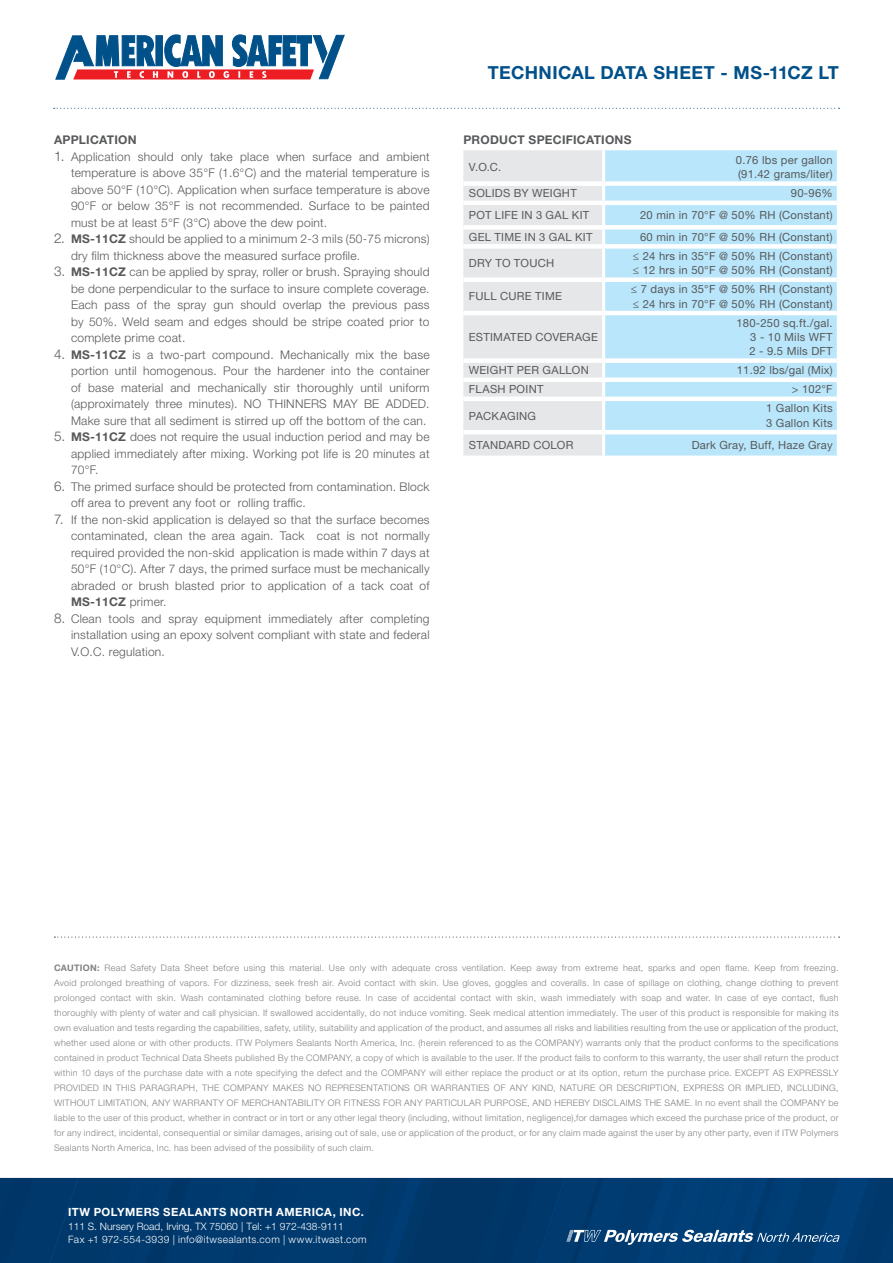
<style>
.page{position:relative;width:893px;height:1263px;background:#fff}
.page>*{position:absolute;margin:0;border:0;box-sizing:border-box;transform-origin:0 0}
.t1{font:700 18px "Helvetica Neue LT Std";letter-spacing:.02em;color:#005089}
.t2{font:300 12px/16.5px "Helvetica Neue LT Std";letter-spacing:.02em;color:#58595b;text-align:justify}
.t3{font:700 12px "Helvetica Neue LT Std";letter-spacing:.02em;color:#58595b}
.t4{font:11.25px/14.2px "Helvetica Neue LT Std";letter-spacing:.02em;color:#58595b}
.t5{font:700 11.25px "Helvetica Neue LT Std";letter-spacing:.04em;color:#fff}
.t6{font:300 10.2px/13.5px "Helvetica Neue LT Std";letter-spacing:.005em;color:#fff}
.t7{font:300 9px/15px "Helvetica Neue LT Std";letter-spacing:.035em;color:#808285;text-align:justify}
.s1{font-size:13.5px}
.s2{font-weight:700}
</style>
<div class="page">
<img style="left:0;top:1178px;width:893px;height:85px">
<svg style="left:566px;top:1230px;width:273px;height:15px;background:#47729a"></svg>
<svg style="left:54px;top:108px;width:786px;height:1px"></svg>
<svg style="left:55px;top:34px;width:290px;height:46px"></svg>
<svg style="left:54px;top:936px;width:786px;height:2px"></svg>
<div style="left:463px;top:150px;width:139px;height:306px;background:#e6e7e8"></div>
<div style="left:605px;top:150px;width:232px;height:306px;background:#b9e6fa"></div>
<div style="left:463px;top:181px;width:141px;height:5px;background:#fff"></div>
<div style="left:604px;top:181px;width:233px;height:5px;background:#fff"></div>
<hr style="left:463px;top:201px;width:141px;height:4px;background:#fff">
<hr style="left:604px;top:201px;width:233px;height:4px;background:#fff">
<div style="left:463px;top:225px;width:141px;height:5px;background:#fff"></div>
<div style="left:604px;top:225px;width:233px;height:5px;background:#fff"></div>
<div style="left:463px;top:244px;width:141px;height:5px;background:#fff"></div>
<div style="left:604px;top:244px;width:233px;height:5px;background:#fff"></div>
<div style="left:463px;top:277px;width:141px;height:5px;background:#fff"></div>
<div style="left:604px;top:277px;width:233px;height:5px;background:#fff"></div>
<hr style="left:463px;top:311px;width:141px;height:4px;background:#fff">
<hr style="left:604px;top:311px;width:233px;height:4px;background:#fff">
<div style="left:463px;top:358px;width:141px;height:5px;background:#fff"></div>
<div style="left:604px;top:358px;width:233px;height:5px;background:#fff"></div>
<div style="left:463px;top:377px;width:141px;height:5px;background:#fff"></div>
<div style="left:604px;top:377px;width:233px;height:5px;background:#fff"></div>
<hr style="left:463px;top:397px;width:141px;height:4px;background:#fff">
<hr style="left:604px;top:397px;width:233px;height:4px;background:#fff">
<hr style="left:463px;top:430px;width:141px;height:4px;background:#fff">
<hr style="left:604px;top:430px;width:233px;height:4px;background:#fff">
<h2 class="t3" style="left:54px;top:133px;width:84px">APPLICATION</h2>
<p class="t2" style="left:71px;top:148px;width:360px;text-indent:-17px"><span class="s1">1.</span> Application should only take place when surface and ambient temperature is above 35°F (1.6°C) and the material temperature is above 50°F (10°C). Application when surface temperature is above 90°F or below 35°F is not recommended. Surface to be painted must be at least 5°F (3°C) above the dew point.</p>
<h2 class="t2" style="left:71px;top:230px;width:360px;text-indent:-17px"><span class="s1">2.</span> <span class="s2">MS-11CZ</span> should be applied to a minimum 2-3 mils (50-75 microns) dry film thickness above the measured surface profile.</h2>
<p class="t2" style="left:71px;top:263px;width:360px;text-indent:-17px"><span class="s1">3.</span> <span class="s2">MS-11CZ</span> can be applied by spray, roller or brush. Spraying should be done perpendicular to the surface to insure complete coverage.<br>Each pass of the spray gun should overlap the previous pass by 50%. Weld seam and edges should be stripe coated prior to complete prime coat.</p>
<p class="t2" style="left:71px;top:346px;width:360px;text-indent:-17px"><span class="s1">4.</span> <span class="s2">MS-11CZ</span> is a two-part compound. Mechanically mix the base portion until homogenous. Pour the hardener into the container of base material and mechanically stir thoroughly until uniform (approximately three minutes). NO THINNERS MAY BE ADDED.<br>Make sure that all sediment is stirred up off the bottom of the can.</p>
<h2 class="t2" style="left:71px;top:428px;width:360px;text-indent:-17px"><span class="s1">5.</span> <span class="s2">MS-11CZ</span> does not require the usual induction period and may be applied immediately after mixing. Working pot life is 20 minutes at 70°F.</h2>
<h2 class="t2" style="left:71px;top:478px;width:360px;text-indent:-17px"><span class="s1">6.</span> The primed surface should be protected from contamination. Block off area to prevent any foot or rolling traffic.</h2>
<p class="t2" style="left:71px;top:511px;width:360px;text-indent:-17px"><span class="s1">7.</span> If the non-skid application is delayed so that the surface becomes contaminated, clean the area again. Tack coat is not normally required provided the non-skid application is made within 7 days at 50°F (10°C). After 7 days, the primed surface must be mechanically abraded or brush blasted prior to application of a tack coat of <span class="s2">MS-11CZ</span> primer.</p>
<h2 class="t2" style="left:71px;top:610px;width:360px;text-indent:-17px"><span class="s1">8.</span> Clean tools and spray equipment immediately after completing installation using an epoxy solvent compliant with state and federal V.O.C. regulation.</h2>
<h1 class="t1" style="left:488px;top:61px;width:353px">TECHNICAL DATA SHEET - MS-11CZ LT</h1>
<h2 class="t3" style="left:463px;top:133px;width:170px">PRODUCT SPECIFICATIONS</h2>
<p class="t4" style="left:469px;top:160px;width:34px">V.O.C.</p>
<p class="t4" style="left:736px;top:153px;width:98px">0.76 lbs per gallon (91.42 grams/liter)</p>
<p class="t4" style="left:469px;top:186px;width:109px">SOLIDS BY WEIGHT</p>
<p class="t4" style="left:791px;top:186px;width:43px">90-96%</p>
<p class="t4" style="left:469px;top:208px;width:122px">POT LIFE IN 3 GAL KIT</p>
<p class="t4" style="left:640px;top:208px;width:194px">20 min in 70°F @ 50% RH (Constant)</p>
<p class="t4" style="left:469px;top:230px;width:125px">GEL TIME IN 3 GAL KIT</p>
<p class="t4" style="left:640px;top:230px;width:194px">60 min in 70°F @ 50% RH (Constant)</p>
<p class="t4" style="left:469px;top:256px;width:87px">DRY TO TOUCH</p>
<p class="t4" style="left:633px;top:249px;width:201px">≤ 24 hrs in 35°F @ 50% RH (Constant) ≤ 12 hrs in 50°F @ 50% RH (Constant)</p>
<p class="t4" style="left:469px;top:289px;width:95px">FULL CURE TIME</p>
<p class="t4" style="left:631px;top:282px;width:203px">≤ 7 days in 35°F @ 50% RH (Constant) ≤ 24 hrs in 70°F @ 50% RH (Constant)</p>
<p class="t4" style="left:469px;top:330px;width:131px">ESTIMATED COVERAGE</p>
<p class="t4" style="left:749px;top:315px;width:85px;text-align:justify;text-indent:-13px">180-250 sq.ft./gal.<br>3 - 10 Mils WFT 2 - 9.5 Mils DFT</p>
<p class="t4" style="left:469px;top:363px;width:121px">WEIGHT PER GALLON</p>
<p class="t4" style="left:737px;top:363px;width:97px">11.92 lbs/gal (Mix)</p>
<p class="t4" style="left:469px;top:382px;width:76px">FLASH POINT</p>
<p class="t4" style="left:792px;top:382px;width:42px">&gt; 102°F</p>
<p class="t4" style="left:469px;top:408px;width:69px">PACKAGING</p>
<p class="t4" style="left:766px;top:401px;width:68px">1 Gallon Kits<br>3 Gallon Kits</p>
<p class="t4" style="left:469px;top:438px;width:106px">STANDARD COLOR</p>
<p class="t4" style="left:692px;top:438px;width:143px">Dark Gray, Buff, Haze Gray</p>
<p class="t7" style="left:54px;top:960px;width:786px"><span class="s2">CAUTION:</span> Read Safety Data Sheet before using this material. Use only with adequate cross ventilation. Keep away from extreme heat, sparks and open flame. Keep from freezing.<br>Avoid prolonged breathing of vapors. For dizziness, seek fresh air. Avoid contact with skin. Use gloves, goggles and coveralls. In case of spillage on clothing, change clothing to prevent prolonged contact with skin. Wash contaminated clothing before reuse. In case of accidental contact with skin, wash immediately with soap and water. In case of eye contact, flush thoroughly with plenty of water and call physician. If swallowed accidentally, do not induce vomiting. Seek medical attention immediately. The user of this product is responsible for making its own evaluation and tests regarding the capabilities, safety, utility, suitability and application of the product, and assumes all risks and liabilities resulting from the use or application of the product, whether used alone or with other products. ITW Polymers Sealants North America, Inc. (herein referenced to as the COMPANY) warrants only that the product conforms to the specifications contained in product Technical Data Sheets published By the COMPANY, a copy of which is available to the user. If the product fails to conform to this warranty, the user shall return the product within 10 days of the purchase date with a note specifying the defect and the COMPANY will either replace the product or at its option, return the purchase price. EXCEPT AS EXPRESSLY PROVIDED IN THIS PARAGRAPH, THE COMPANY MAKES NO REPRESENTATIONS OR WARRANTIES OF ANY KIND, NATURE OR DESCRIPTION, EXPRESS OR IMPLIED, INCLUDING, WITHOUT LIMITATION, ANY WARRANTY OF MERCHANTABILITY OR FITNESS FOR ANY PARTICULAR PURPOSE, AND HEREBY DISCLAIMS THE SAME. In no event shall the COMPANY be liable to the user of this product, whether in contract or in tort or any other legal theory (including, without limitation, negligence),for damages which exceed the purchase price of the product, or for any indirect, incidental, consequential or similar damages, arising out of sale, use or application of the product, or for any claim made against the user by any other party, even if ITW Polymers Sealants North America, Inc. has been advised of the possibility of such claim.</p>
<p class="t5" style="left:68px;top:1205px;width:297px">ITW POLYMERS SEALANTS NORTH AMERICA, INC.</p>
<p class="t6" style="left:68px;top:1219px;width:300px">111 S. Nursery Road, Irving, TX 75060 | Tel: +1 972-438-9111<br>Fax +1 972-554-3939 | info@itwsealants.com | www.itwast.com</p>
</div>
